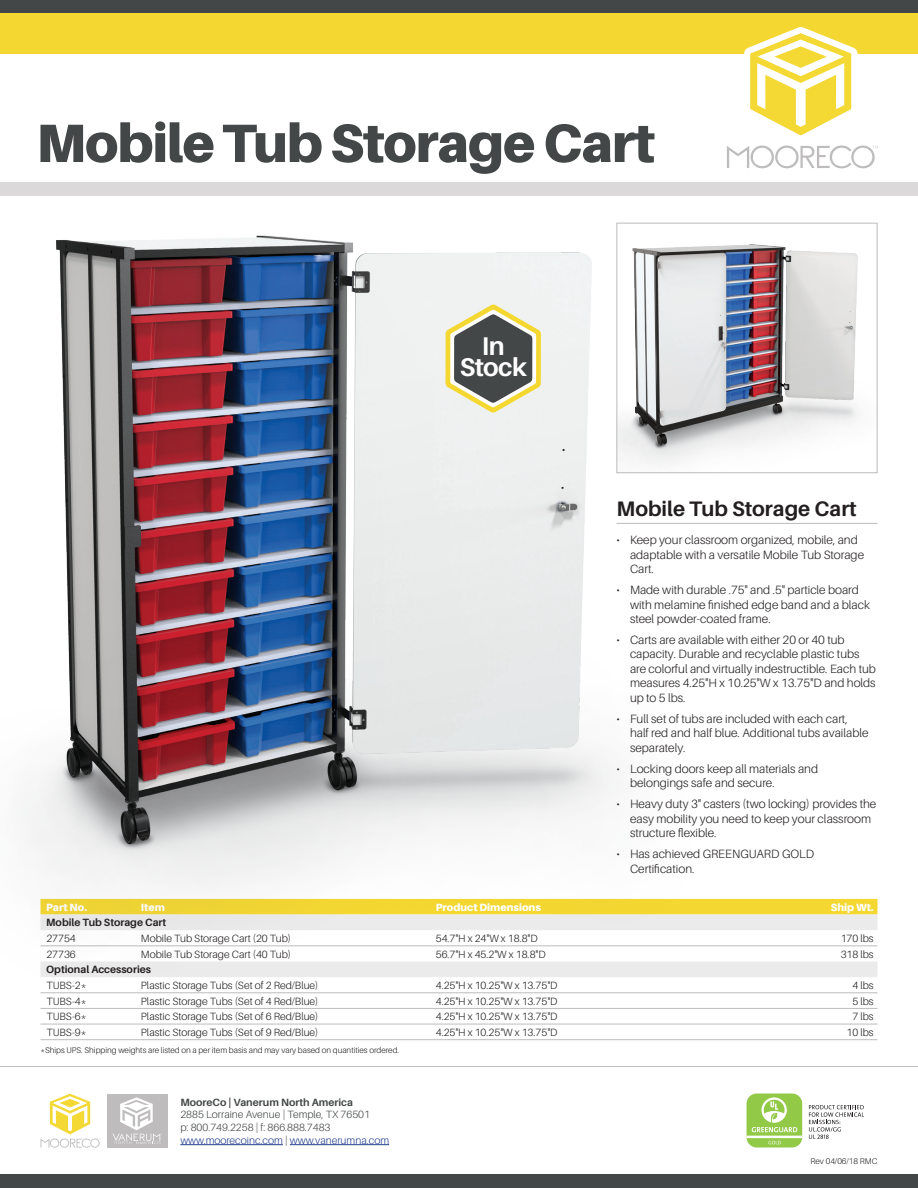
<style>
.page{position:relative;width:918px;height:1188px;background:#fff}
.page>*{position:absolute;margin:0;border:0;box-sizing:border-box;transform-origin:0 0}
.Header_-_Product_Nam{font:900 54px "Aileron";letter-spacing:-.02em;color:#444747}
.t1{font:700 25.65px "Aileron";letter-spacing:-.02em;color:#fff}
.Copy_-_Item_Name_Hea{font:700 21px "Aileron";color:#231f20}
.t2{font:300 12px/14.4px "Aileron";color:#231f20}
.Table_Body_Left{font:300 10.5px "Aileron";color:#231f20}
.t3{font:300 10.5px/12.6px "Aileron";color:#444747}
.Table_Subheader{font:700 10.5px "Aileron";color:#231f20}
.Table_Header{font:900 10.5px "Aileron";color:#fff}
.Table_Body_Right{font:300 10.5px "Aileron";color:#231f20}
.t4{font:700 10.5px "Aileron";color:#444747}
.Disclaimer{font:300 8.25px "Aileron";color:#231f20}
.Revision_Line{font:300 8.25px "Aileron";color:#231f20}
.s1{color:#253f8e}
</style>
<div class="page">
<div style="left:0;top:0;width:918px;height:54px;background:#f4d730"></div>
<div style="left:0;top:182px;width:918px;height:14px;background:#dbd9d9"></div>
<svg style="left:727px;top:27px;width:151px;height:141px"></svg>
<div style="left:0;top:0;width:918px;height:14px;background:#444747"></div>
<div style="left:0;top:1174px;width:918px;height:14px;background:#444747"></div>
<hr style="left:0;top:1066px;width:918px;height:1px;background:#bdbcbc">
<hr style="left:180px;top:1144px;width:103px;height:1px;background:#253f8e">
<hr style="left:290px;top:1144px;width:99px;height:1px;background:#253f8e">
<div style="left:107px;top:1094px;width:61px;height:54px;background:#bebcbc"></div>
<svg style="left:41px;top:1094px;width:60px;height:54px"></svg>
<svg style="left:113px;top:1097px;width:48px;height:47px"></svg>
<div style="left:705px;top:899px;width:173px;height:16px;background:#f4d730"></div>
<svg style="left:705px;top:915px;width:173px;height:62px;fill:#ecebeb"></svg>
<hr style="left:432px;top:946px;width:357px;height:1px;background:#bdbcbc">
<hr style="left:789px;top:946px;width:89px;height:1px;background:#bdbcbc">
<hr style="left:40px;top:993px;width:97px;height:1px;background:#bdbcbc">
<hr style="left:137px;top:993px;width:295px;height:1px;background:#bdbcbc">
<hr style="left:432px;top:993px;width:357px;height:1px;background:#bdbcbc">
<hr style="left:789px;top:993px;width:89px;height:1px;background:#bdbcbc">
<hr style="left:40px;top:1008px;width:97px;height:1px;background:#bdbcbc">
<hr style="left:137px;top:1008px;width:295px;height:1px;background:#bdbcbc">
<hr style="left:432px;top:1008px;width:357px;height:1px;background:#bdbcbc">
<hr style="left:789px;top:1008px;width:89px;height:1px;background:#bdbcbc">
<hr style="left:40px;top:1024px;width:97px;height:1px;background:#bdbcbc">
<hr style="left:137px;top:1024px;width:295px;height:1px;background:#bdbcbc">
<hr style="left:432px;top:1024px;width:357px;height:1px;background:#bdbcbc">
<hr style="left:789px;top:1024px;width:89px;height:1px;background:#bdbcbc">
<hr style="left:40px;top:1039px;width:97px;height:1px;background:#bdbcbc">
<hr style="left:137px;top:1039px;width:295px;height:1px;background:#bdbcbc">
<hr style="left:432px;top:1039px;width:357px;height:1px;background:#bdbcbc">
<hr style="left:789px;top:1039px;width:89px;height:1px;background:#bdbcbc">
<hr style="left:616px;top:523px;width:262px;height:1px;background:#bdbcbc">
<svg style="left:747px;top:1094px;width:55px;height:54px"></svg>
<hr style="left:747px;top:1136px;width:55px;height:2px;background:#fff">
<svg style="left:768px;top:1141px;width:13px;height:3px"></svg>
<svg style="left:752px;top:1097px;width:45px;height:35px;background:#add675"></svg>
<svg style="left:809px;top:1105px;width:55px;height:34px"></svg>
<img style="left:705px;top:244px;width:153px;height:206px">
<div style="left:616px;top:223px;width:262px;height:250px;border:1px solid #bdbcbc"></div>
<img style="left:21px;top:236px;width:684px;height:741px">
<svg style="left:442px;top:301px;width:102px;height:740px"></svg>
<svg style="left:448px;top:307px;width:92px;height:103px"></svg>
<p class="Header_-_Product_Nam" style="left:36px;top:112px;width:620px">Mobile Tub Storage Cart</p>
<p class="t1" style="left:482px;top:331px;width:24px">In</p>
<p class="t1" style="left:460px;top:353px;width:69px">Stock</p>
<p class="Copy_-_Item_Name_Hea" style="left:616px;top:497px;width:242px">Mobile Tub Storage Cart</p>
<p class="t2" style="left:630px;top:533px;width:236px;text-indent:-14px">• Keep your classroom organized, mobile, and adaptable with a versatile Mobile Tub Storage<br>Cart.</p>
<p class="t2" style="left:630px;top:583px;width:242px;text-indent:-14px">• Made with durable .75" and .5" particle board with melamine finished edge band and a black steel powder-coated frame.</p>
<p class="t2" style="left:630px;top:633px;width:247px;text-indent:-14px">• Carts are available with either 20 or 40 tub capacity. Durable and recyclable plastic tubs are colorful and virtually indestructible. Each tub measures 4.25"H x 10.25"W x 13.75"D and holds up to 5 lbs.</p>
<p class="t2" style="left:630px;top:712px;width:240px;text-indent:-14px">• Full set of tubs are included with each cart, half red and half blue. Additional tubs available separately.</p>
<p class="t2" style="left:630px;top:762px;width:190px;text-indent:-14px">• Locking doors keep all materials and belongings safe and secure.</p>
<p class="t2" style="left:630px;top:797px;width:248px;text-indent:-14px">• Heavy duty 3" casters (two locking) provides the easy mobility you need to keep your classroom structure flexible.</p>
<p class="t2" style="left:630px;top:847px;width:186px;text-indent:-14px">• Has achieved GREENGUARD GOLD<br>Certification.</p>
<p class="Table_Header" style="left:46px;top:901px;width:43px">Part No.</p>
<p class="Table_Header" style="left:141px;top:901px;width:25px">Item</p>
<p class="Table_Header" style="left:436px;top:901px;width:107px">Product Dimensions</p>
<p class="Table_Header" style="left:831px;top:901px;width:44px">Ship Wt.</p>
<p class="Table_Subheader" style="left:46px;top:917px;width:122px">Mobile Tub Storage Cart</p>
<p class="Table_Body_Left" style="left:46px;top:933px;width:31px">27754</p>
<p class="Table_Body_Left" style="left:141px;top:933px;width:152px">Mobile Tub Storage Cart (20 Tub)</p>
<p class="Table_Body_Left" style="left:436px;top:933px;width:104px">54.7"H x 24"W x 18.8"D</p>
<p class="Table_Body_Right" style="left:841px;top:933px;width:34px">170 lbs</p>
<p class="Table_Body_Left" style="left:46px;top:948px;width:31px">27736</p>
<p class="Table_Body_Left" style="left:141px;top:948px;width:152px">Mobile Tub Storage Cart (40 Tub)</p>
<p class="Table_Body_Left" style="left:436px;top:948px;width:111px">56.7"H x 45.2"W x 18.8"D</p>
<p class="Table_Body_Right" style="left:841px;top:948px;width:34px">318 lbs</p>
<p class="Table_Subheader" style="left:46px;top:964px;width:106px">Optional Accessories</p>
<p class="Table_Body_Left" style="left:46px;top:980px;width:42px">TUBS-2*</p>
<p class="Table_Body_Left" style="left:141px;top:980px;width:179px">Plastic Storage Tubs (Set of 2 Red/Blue)</p>
<p class="Table_Body_Left" style="left:436px;top:980px;width:123px">4.25"H x 10.25"W x 13.75"D</p>
<p class="Table_Body_Right" style="left:853px;top:980px;width:23px">4 lbs</p>
<p class="Table_Body_Left" style="left:46px;top:995px;width:42px">TUBS-4*</p>
<p class="Table_Body_Left" style="left:141px;top:995px;width:179px">Plastic Storage Tubs (Set of 4 Red/Blue)</p>
<p class="Table_Body_Left" style="left:436px;top:995px;width:123px">4.25"H x 10.25"W x 13.75"D</p>
<p class="Table_Body_Right" style="left:853px;top:995px;width:23px">5 lbs</p>
<p class="Table_Body_Left" style="left:46px;top:1011px;width:42px">TUBS-6*</p>
<p class="Table_Body_Left" style="left:141px;top:1011px;width:179px">Plastic Storage Tubs (Set of 6 Red/Blue)</p>
<p class="Table_Body_Left" style="left:436px;top:1011px;width:123px">4.25"H x 10.25"W x 13.75"D</p>
<p class="Table_Body_Right" style="left:853px;top:1011px;width:23px">7 lbs</p>
<p class="Table_Body_Left" style="left:46px;top:1027px;width:42px">TUBS-9*</p>
<p class="Table_Body_Left" style="left:141px;top:1027px;width:179px">Plastic Storage Tubs (Set of 9 Red/Blue)</p>
<p class="Table_Body_Left" style="left:436px;top:1027px;width:123px">4.25"H x 10.25"W x 13.75"D</p>
<p class="Table_Body_Right" style="left:847px;top:1027px;width:29px">10 lbs</p>
<p class="Disclaimer" style="left:40px;top:1046px;width:360px">*Ships UPS. Shipping weights are listed on a per item basis and may vary based on quantities ordered.</p>
<p class="t4" style="left:180px;top:1096px;width:174px">MooreCo | Vanerum North America</p>
<p class="t3" style="left:180px;top:1109px;width:210px">2885 Lorraine Avenue | Temple, TX 76501<br>p: 800.749.2258 | f: 866.888.7483 <span class="s1">www.moorecoinc.com</span> | <span class="s1">www.vanerumna.com</span></p>
<p class="Revision_Line" style="left:811px;top:1157px;width:68px">Rev 04/06/18 RMC</p>
</div>
